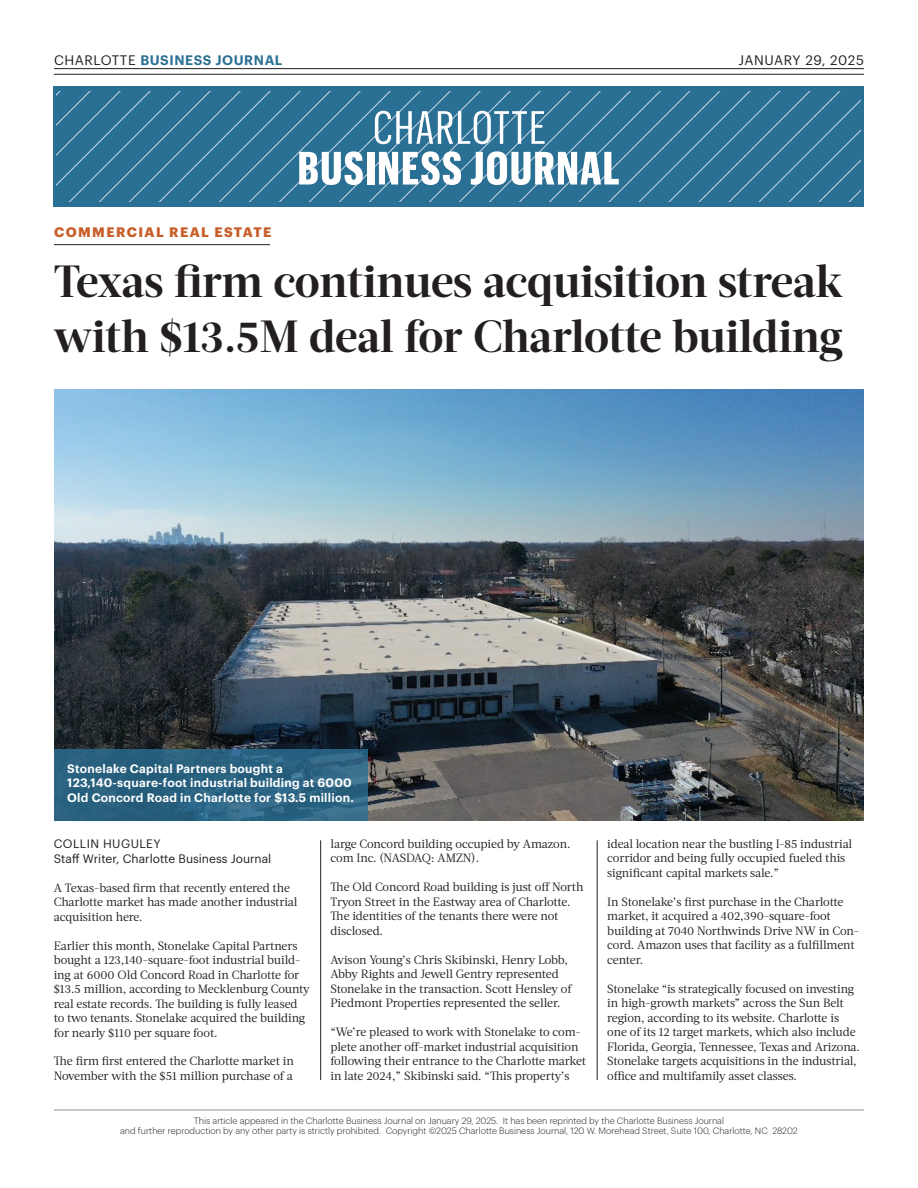
<style>
.page{position:relative;width:918px;height:1188px;background:#fff}
.page>*{position:absolute;margin:0;border:0;box-sizing:border-box;transform-origin:0 0}
.Headline_-_News__36_point{font:700 45px/55.5px "Acta Headline";letter-spacing:-.01em;color:#231f20}
.t1{font:600 13.5px "Graphik";letter-spacing:.04em;color:#2a6f94}
.Paragraph_Style_2{font:700 13.5px "Graphik";letter-spacing:.105em;color:#c85f2a}
.t2{font:13.5px "Graphik";letter-spacing:.045em;color:#231f20}
.t3{font:12px/14.5px "Acta";letter-spacing:-.01em;color:#231f20}
.t4{font:600 12px/14.4px "Graphik";letter-spacing:.02em;color:#fff}
.t5{font:12px "Graphik";color:#231f20}
.t6{font:12px "Graphik";letter-spacing:.035em;color:#231f20}
.t7{font:300 9px "Graphik";color:#231f20}
.s1{font-weight:400;color:#231f20}
</style>
<div class="page">
<hr style="left:54px;top:1110px;width:810px;height:1px;background:#939598">
<hr style="left:54px;top:68px;width:810px;height:1px;background:#231f20">
<hr style="left:54px;top:74px;width:810px;height:1px;background:#231f20">
<img style="left:54px;top:389px;width:810px;height:432px">
<hr style="left:320px;top:840px;width:1px;height:240px;background:#231f20">
<hr style="left:597px;top:840px;width:1px;height:240px;background:#231f20">
<div style="left:54px;top:86px;width:810px;height:121px;background:#2a6f94"></div>
<svg style="left:57px;top:91px;width:804px;height:111px"></svg>
<svg style="left:54px;top:750px;width:313px;height:71px;fill:#28617f"></svg>
<hr style="left:54px;top:244px;width:216px;height:1px;background:#231f20">
<svg style="left:375px;top:111px;width:170px;height:33px"></svg>
<svg style="left:299px;top:151px;width:64px;height:34px"></svg>
<div style="left:367px;top:152px;width:7px;height:33px;background:#fff"></div>
<svg style="left:379px;top:151px;width:82px;height:34px"></svg>
<svg style="left:471px;top:151px;width:148px;height:34px"></svg>
<p class="t1" style="left:54px;top:50px;width:230px"><span class="s1">CHARLOTTE</span> BUSINESS JOURNAL</p>
<p class="Paragraph_Style_2" style="left:54px;top:222px;width:219px">COMMERCIAL REAL ESTATE</p>
<p class="t2" style="left:738px;top:50px;width:127px">JANUARY 29, 2025</p>
<p class="Headline_-_News__36_point" style="left:54px;top:254px;width:791px">Texas firm continues acquisition streak with $13.5M deal for Charlotte building</p>
<p class="t4" style="left:67px;top:760px;width:288px">Stonelake Capital Partners bought a<br>123,140-square-foot industrial building at 6000<br>Old Concord Road in Charlotte for $13.5 million.</p>
<p class="t6" style="left:54px;top:835px;width:108px">COLLIN HUGULEY</p>
<p class="t5" style="left:54px;top:850px;width:219px">Staff Writer, Charlotte Business Journal</p>
<p class="t3" style="left:54px;top:881px;width:245px">A Texas-based firm that recently entered the<br>Charlotte market has made another industrial acquisition here.</p>
<p class="t3" style="left:54px;top:938px;width:258px">Earlier this month, Stonelake Capital Partners bought a 123,140-square-foot industrial build&shy;ing at 6000 Old Concord Road in Charlotte for $13.5 million, according to Mecklenburg County real estate records. The building is fully leased to two tenants. Stonelake acquired the building for nearly $110 per square foot.</p>
<p class="t3" style="left:54px;top:1054px;width:242px">The firm first entered the Charlotte market in<br>November with the $51 million purchase of a</p>
<p class="t3" style="left:331px;top:836px;width:241px">large Concord building occupied by Amazon. com Inc. (NASDAQ: AMZN).</p>
<p class="t3" style="left:331px;top:880px;width:254px">The Old Concord Road building is just off North Tryon Street in the Eastway area of Charlotte.<br>The identities of the tenants there were not disclosed.</p>
<p class="t3" style="left:331px;top:952px;width:243px">Avison Young’s Chris Skibinski, Henry Lobb, Abby Rights and Jewell Gentry represented Stonelake in the transaction. Scott Hensley of Piedmont Properties represented the seller.</p>
<p class="t3" style="left:331px;top:1025px;width:257px">“We’re pleased to work with Stonelake to com&shy;plete another off-market industrial acquisition following their entrance to the Charlotte market in late 2024,” Skibinski said. “This property’s</p>
<p class="t3" style="left:607px;top:836px;width:246px">ideal location near the bustling I-85 industrial corridor and being fully occupied fueled this significant capital markets sale.”</p>
<p class="t3" style="left:607px;top:894px;width:253px">In Stonelake’s first purchase in the Charlotte market, it acquired a 402,390-square-foot building at 7040 Northwinds Drive NW in Con&shy;cord. Amazon uses that facility as a fulfillment center.</p>
<p class="t3" style="left:607px;top:982px;width:254px">Stonelake “is strategically focused on investing in high-growth markets” across the Sun Belt region, according to its website. Charlotte is one of its 12 target markets, which also include Florida, Georgia, Tennessee, Texas and Arizona.<br>Stonelake targets acquisitions in the industrial, office and multifamily asset classes.</p>
<p class="t7" style="left:194px;top:1114px;width:532px">This article appeared in the Charlotte Business Journal on January 29, 2025. It has been reprinted by the Charlotte Business Journal</p>
<p class="t7" style="left:120px;top:1124px;width:679px">and further reproduction by any other party is strictly prohibited. Copyright ©2025 Charlotte Business Journal, 120 W. Morehead Street, Suite 100, Charlotte, NC 28202</p>
</div>
